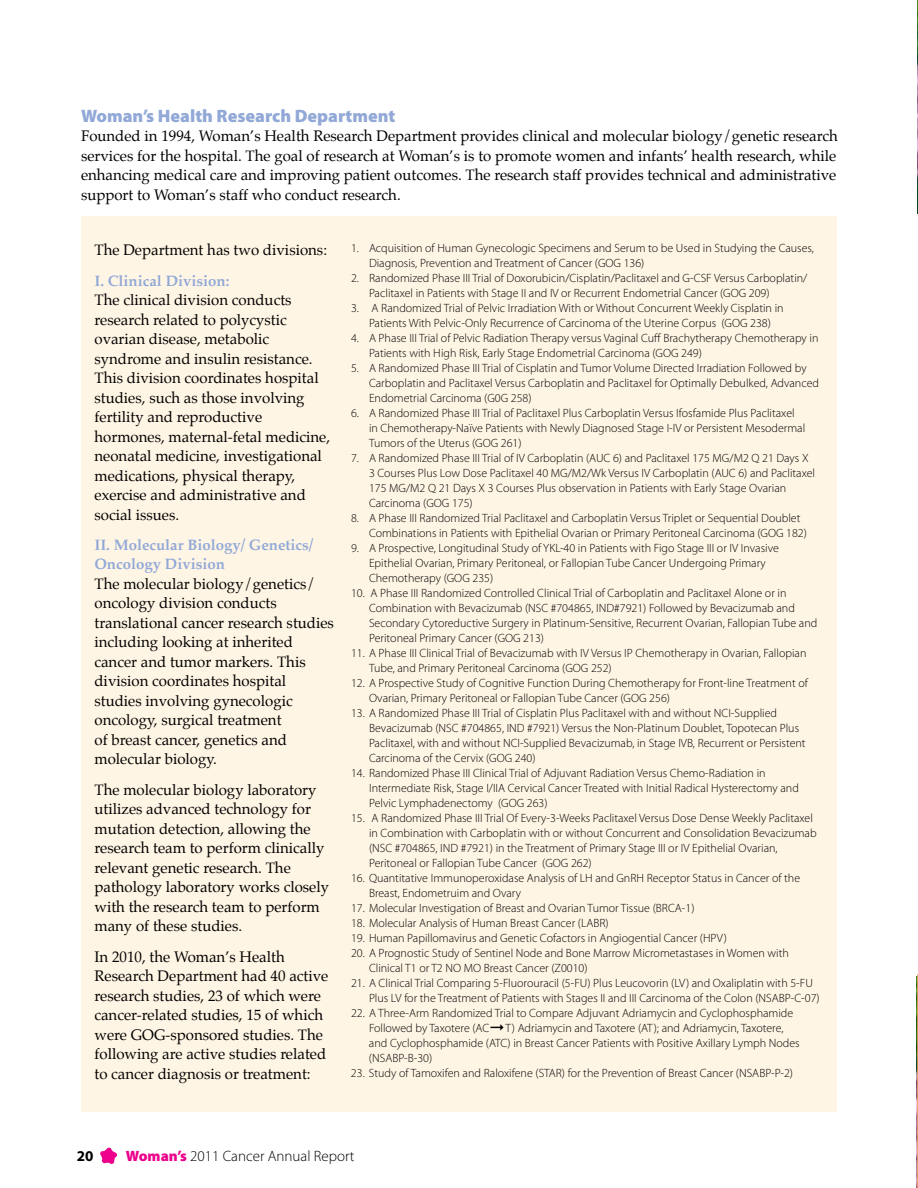
<style>
.page{position:relative;width:918px;height:1188px;background:#fff}
.page>*{position:absolute;margin:0;border:0;box-sizing:border-box;transform-origin:0 0}
.t1{font:900 18px "Myriad Pro";color:#92a9d7}
.t2{font:15px/19.5px "Palatino";color:#000}
.t3{font:700 15px/19.5px "Palatino";color:#92a9d7}
.t4{font:300 15px "Myriad Pro";color:#000}
.t5{font:700 15px "Myriad Pro";color:#000}
.t6{font:300 12px/15px "Myriad Pro";color:#000}
.s1{font-weight:900;color:#ec008c}
</style>
<div class="page">
<svg style="left:100px;top:1147px;width:17px;height:17px"></svg>
<img style="left:917px;top:0;width:1px;height:214px">
<hr style="left:917px;top:974px;width:1px;height:214px;background:#f9a05c">
<div style="left:81px;top:216px;width:756px;height:895px;background:#fff5e4"></div>
<h1 class="t1" style="left:81px;top:103px;width:316px">Woman’s Health Research Department</h1>
<p class="t2" style="left:81px;top:126px;width:758px;text-align:justify">Founded in 1994, Woman’s Health Research Department provides clinical and molecular biology/genetic research services for the hospital. The goal of research at Woman’s is to promote women and infants’ health research, while enhancing medical care and improving patient outcomes. The research staff provides technical and administrative support to Woman’s staff who conduct research.</p>
<p class="t6" style="left:369px;top:240px;width:447px;text-indent:-18px">1. Acquisition of Human Gynecologic Specimens and Serum to be Used in Studying the Causes,<br>Diagnosis, Prevention and Treatment of Cancer (GOG 136)</p>
<p class="t6" style="left:369px;top:270px;width:440px;text-indent:-18px">2. Randomized Phase III Trial of Doxorubicin/Cisplatin/Paclitaxel and G-CSF Versus Carboplatin/<br>Paclitaxel in Patients with Stage II and IV or Recurrent Endometrial Cancer (GOG 209)</p>
<p class="t6" style="left:351px;top:300px;width:434px;text-align:center">3. A Randomized Trial of Pelvic Irradiation With or Without Concurrent Weekly Cisplatin in<br>Patients With Pelvic-Only Recurrence of Carcinoma of the Uterine Corpus (GOG 238)</p>
<p class="t6" style="left:369px;top:330px;width:451px;text-indent:-18px">4. A Phase III Trial of Pelvic Radiation Therapy versus Vaginal Cuff Brachytherapy Chemotherapy in<br>Patients with High Risk, Early Stage Endometrial Carcinoma (GOG 249)</p>
<p class="t6" style="left:369px;top:360px;width:452px;text-indent:-18px">5. A Randomized Phase III Trial of Cisplatin and Tumor Volume Directed Irradiation Followed by<br>Carboplatin and Paclitaxel Versus Carboplatin and Paclitaxel for Optimally Debulked, Advanced<br>Endometrial Carcinoma (G0G 258)</p>
<p class="t6" style="left:369px;top:405px;width:438px;text-indent:-18px">6. A Randomized Phase III Trial of Paclitaxel Plus Carboplatin Versus Ifosfamide Plus Paclitaxel in Chemotherapy-Naïve Patients with Newly Diagnosed Stage I-IV or Persistent Mesodermal<br>Tumors of the Uterus (GOG 261)</p>
<p class="t6" style="left:369px;top:450px;width:448px;text-indent:-18px">7. A Randomized Phase III Trial of IV Carboplatin (AUC 6) and Paclitaxel 175 MG/M2 Q 21 Days X 3 Courses Plus Low Dose Paclitaxel 40 MG/M2/Wk Versus IV Carboplatin (AUC 6) and Paclitaxel 175 MG/M2 Q 21 Days X 3 Courses Plus observation in Patients with Early Stage Ovarian Carcinoma (GOG 175)</p>
<p class="t6" style="left:369px;top:510px;width:439px;text-indent:-18px">8. A Phase III Randomized Trial Paclitaxel and Carboplatin Versus Triplet or Sequential Doublet<br>Combinations in Patients with Epithelial Ovarian or Primary Peritoneal Carcinoma (GOG 182)</p>
<p class="t6" style="left:369px;top:540px;width:411px;text-indent:-18px">9. A Prospective, Longitudinal Study of YKL-40 in Patients with Figo Stage III or IV Invasive<br>Epithelial Ovarian, Primary Peritoneal, or Fallopian Tube Cancer Undergoing Primary<br>Chemotherapy (GOG 235)</p>
<p class="t6" style="left:369px;top:585px;width:450px;text-indent:-18px">10. A Phase III Randomized Controlled Clinical Trial of Carboplatin and Paclitaxel Alone or in Combination with Bevacizumab (NSC #704865, IND#7921) Followed by Bevacizumab and Secondary Cytoreductive Surgery in Platinum-Sensitive, Recurrent Ovarian, Fallopian Tube and Peritoneal Primary Cancer (GOG 213)</p>
<p class="t6" style="left:369px;top:645px;width:439px;text-indent:-18px">11. A Phase III Clinical Trial of Bevacizumab with IV Versus IP Chemotherapy in Ovarian, Fallopian<br>Tube, and Primary Peritoneal Carcinoma (GOG 252)</p>
<p class="t6" style="left:369px;top:675px;width:440px;text-indent:-18px">12. A Prospective Study of Cognitive Function During Chemotherapy for Front-line Treatment of<br>Ovarian, Primary Peritoneal or Fallopian Tube Cancer (GOG 256)</p>
<p class="t6" style="left:369px;top:705px;width:438px;text-indent:-18px">13. A Randomized Phase III Trial of Cisplatin Plus Paclitaxel with and without NCI-Supplied Bevacizumab (NSC #704865, IND #7921) Versus the Non-Platinum Doublet, Topotecan Plus Paclitaxel, with and without NCI-Supplied Bevacizumab, in Stage IVB, Recurrent or Persistent Carcinoma of the Cervix (GOG 240)</p>
<p class="t6" style="left:369px;top:765px;width:431px;text-indent:-18px">14. Randomized Phase III Clinical Trial of Adjuvant Radiation Versus Chemo-Radiation in<br>Intermediate Risk, Stage I/IIA Cervical Cancer Treated with Initial Radical Hysterectomy and<br>Pelvic Lymphadenectomy (GOG 263)</p>
<p class="t6" style="left:369px;top:810px;width:449px;text-indent:-18px">15. A Randomized Phase III Trial Of Every-3-Weeks Paclitaxel Versus Dose Dense Weekly Paclitaxel in Combination with Carboplatin with or without Concurrent and Consolidation Bevacizumab (NSC #704865, IND #7921) in the Treatment of Primary Stage III or IV Epithelial Ovarian, Peritoneal or Fallopian Tube Cancer (GOG 262)</p>
<p class="t6" style="left:369px;top:870px;width:433px;text-indent:-18px">16. Quantitative Immunoperoxidase Analysis of LH and GnRH Receptor Status in Cancer of the<br>Breast, Endometruim and Ovary</p>
<p class="t6" style="left:351px;top:900px;width:345px">17. Molecular Investigation of Breast and Ovarian Tumor Tissue (BRCA-1)</p>
<p class="t6" style="left:351px;top:915px;width:259px">18. Molecular Analysis of Human Breast Cancer (LABR)</p>
<p class="t6" style="left:351px;top:930px;width:377px">19. Human Papillomavirus and Genetic Cofactors in Angiogential Cancer (HPV)</p>
<p class="t6" style="left:369px;top:945px;width:421px;text-indent:-18px">20. A Prognostic Study of Sentinel Node and Bone Marrow Micrometastases in Women with<br>Clinical T1 or T2 NO MO Breast Cancer (Z0010)</p>
<p class="t6" style="left:369px;top:975px;width:452px;text-indent:-18px">21. A Clinical Trial Comparing 5-Fluorouracil (5-FU) Plus Leucovorin (LV) and Oxaliplatin with 5-FU<br>Plus LV for the Treatment of Patients with Stages II and III Carcinoma of the Colon (NSABP-C-07)</p>
<p class="t6" style="left:369px;top:1005px;width:426px;text-indent:-18px">22. A Three-Arm Randomized Trial to Compare Adjuvant Adriamycin and Cyclophosphamide<br>Followed by Taxotere (AC</p>
<p class="t2" style="left:94px;top:240px;width:234px">The Department has two divisions:</p>
<p class="t3" style="left:94px;top:270px;width:136px">I. Clinical Division:</p>
<p class="t2" style="left:94px;top:290px;width:237px">The clinical division conducts research related to polycystic ovarian disease, metabolic syndrome and insulin resistance.<br>This division coordinates hospital studies, such as those involving fertility and reproductive hormones, maternal-fetal medicine, neonatal medicine, investigational medications, physical therapy, exercise and administrative and social issues.</p>
<p class="t3" style="left:94px;top:535px;width:220px">II. Molecular Biology/ Genetics/<br>Oncology Division</p>
<p class="t2" style="left:94px;top:574px;width:241px">The molecular biology/genetics/ oncology division conducts translational cancer research studies including looking at inherited cancer and tumor markers. This division coordinates hospital studies involving gynecologic oncology, surgical treatment<br>of breast cancer, genetics and molecular biology.</p>
<p class="t2" style="left:94px;top:780px;width:236px">The molecular biology laboratory utilizes advanced technology for mutation detection, allowing the research team to perform clinically relevant genetic research. The pathology laboratory works closely with the research team to perform many of these studies.</p>
<p class="t2" style="left:94px;top:947px;width:235px">In 2010, the Woman’s Health Research Department had 40 active research studies, 23 of which were cancer-related studies, 15 of which were GOG-sponsored studies. The following are active studies related to cancer diagnosis or treatment:</p>
<p class="t6" style="left:369px;top:1020px;width:432px;text-indent:136px">T) Adriamycin and Taxotere (AT); and Adriamycin, Taxotere, and Cyclophosphamide (ATC) in Breast Cancer Patients with Positive Axillary Lymph Nodes (NSABP-B-30)</p>
<p class="t6" style="left:351px;top:1065px;width:444px">23. Study of Tamoxifen and Raloxifene (STAR) for the Prevention of Breast Cancer (NSABP-P-2)</p>
<p class="t5" style="left:77px;top:1146px;width:18px">20</p>
<p class="t4" style="left:126px;top:1147px;width:230px"><span class="s1">Woman’s</span> 2011 Cancer Annual Report</p>
</div>
